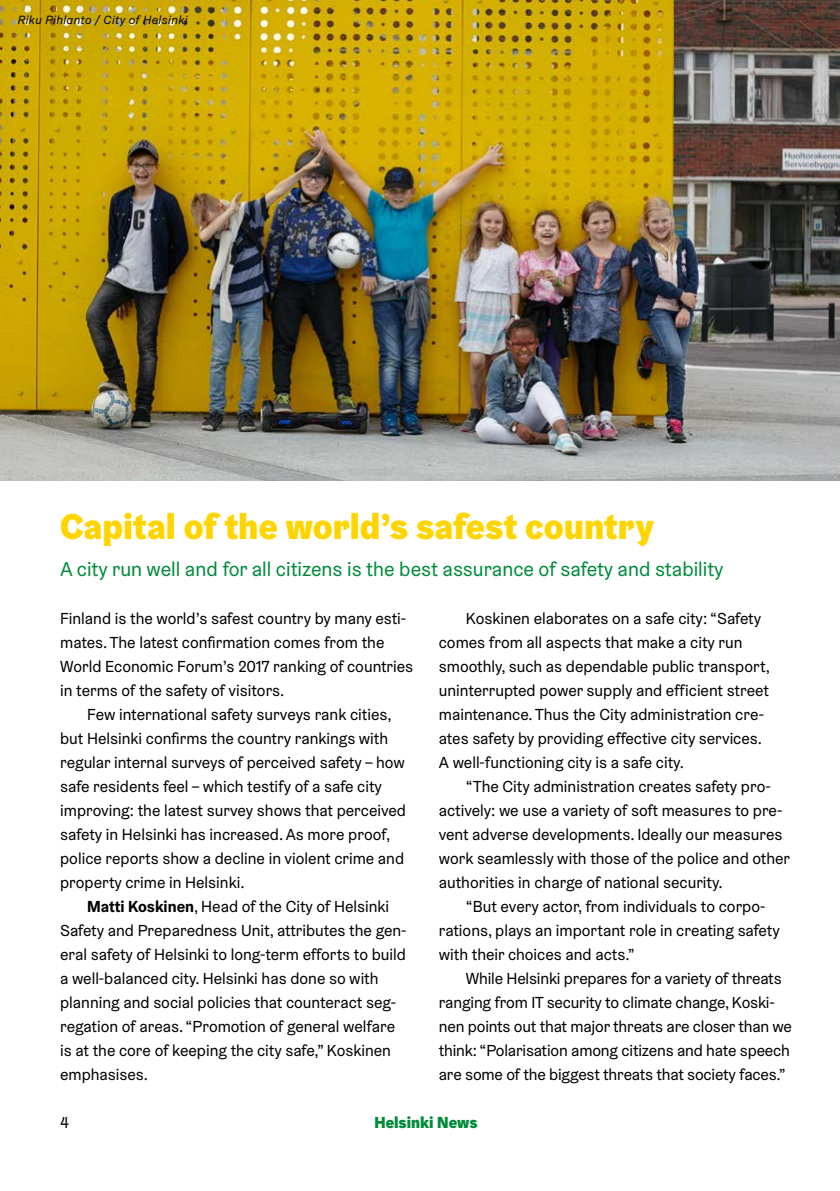
<style>
.page{position:relative;width:840px;height:1191px;background:#fff}
.page>*{position:absolute;margin:0;border:0;box-sizing:border-box;transform-origin:0 0}
.t1{font:900 36px "Helsinki Grotesk";color:#ffd500}
.t2{font:20px "Helsinki Grotesk";color:#008b3a}
.t3{font:16px/24px "Helsinki Grotesk";color:#000}
.t4{font:900 16px "Helsinki Grotesk";color:#008b3a}
.t5{font:italic 12px "Helsinki Grotesk";letter-spacing:.035em;color:#000}
.s1{font-weight:700}
</style>
<div class="page">
<img style="left:0;top:0;width:839px;height:480px">
<p class="t5" style="left:18px;top:12px;width:171px">Riku Pihlanto / City of Helsinki</p>
<h1 class="t1" style="left:60px;top:503px;width:595px">Capital of the world’s safest country</h1>
<p class="t2" style="left:60px;top:557px;width:664px">A city run well and for all citizens is the best assurance of safety and stability</p>
<p class="t3" style="left:60px;top:606px;width:354px">Finland is the world’s safest country by many esti&shy;mates. The latest confirmation comes from the World Economic Forum’s 2017 ranking of countries in terms of the safety of visitors.</p>
<p class="t3" style="left:60px;top:702px;width:347px;text-indent:27px">Few international safety surveys rank cities, but Helsinki confirms the country rankings with regular internal surveys of perceived safety – how safe residents feel – which testify of a safe city improving: the latest survey shows that perceived safety in Helsinki has increased. As more proof, police reports show a decline in violent crime and property crime in Helsinki.</p>
<p class="t3" style="left:60px;top:894px;width:347px;text-indent:27px"><span class="s1">Matti Koskinen</span>, Head of the City of Helsinki Safety and Preparedness Unit, attributes the gen&shy;eral safety of Helsinki to long-term efforts to build a well-balanced city. Helsinki has done so with planning and social policies that counteract seg&shy;regation of areas. “Promotion of general welfare is at the core of keeping the city safe,” Koskinen emphasises.</p>
<p class="t3" style="left:438px;top:606px;width:332px;text-indent:27px">Koskinen elaborates on a safe city: “Safety comes from all aspects that make a city run smoothly, such as dependable public transport, uninterrupted power supply and efficient street maintenance. Thus the City administration cre&shy;ates safety by providing effective city services.<br>A well-functioning city is a safe city.</p>
<p class="t3" style="left:465px;top:774px;width:306px">“The City administration creates safety pro-</p>
<p class="t3" style="left:438px;top:798px;width:345px">actively: we use a variety of soft measures to pre-</p>
<p class="t3" style="left:438px;top:822px;width:345px">vent adverse developments. Ideally our measures</p>
<p class="t3" style="left:438px;top:846px;width:352px">work seamlessly with those of the police and other</p>
<p class="t3" style="left:438px;top:870px;width:285px">authorities in charge of national security.</p>
<p class="t3" style="left:465px;top:894px;width:301px">“But every actor, from individuals to corpo-</p>
<p class="t3" style="left:438px;top:918px;width:342px">rations, plays an important role in creating safety</p>
<p class="t3" style="left:438px;top:942px;width:197px">with their choices and acts.”</p>
<p class="t3" style="left:465px;top:966px;width:317px">While Helsinki prepares for a variety of threats</p>
<p class="t3" style="left:438px;top:990px;width:337px">ranging from IT security to climate change, Koski-</p>
<p class="t3" style="left:438px;top:1014px;width:354px">nen points out that major threats are closer than we</p>
<p class="t3" style="left:438px;top:1038px;width:352px">think: “Polarisation among citizens and hate speech</p>
<p class="t3" style="left:438px;top:1062px;width:348px">are some of the biggest threats that society faces.”</p>
<p class="t3" style="left:60px;top:1110px;width:10px">4</p>
<p class="t4" style="left:374px;top:1112px;width:104px">Helsinki News</p>
</div>
